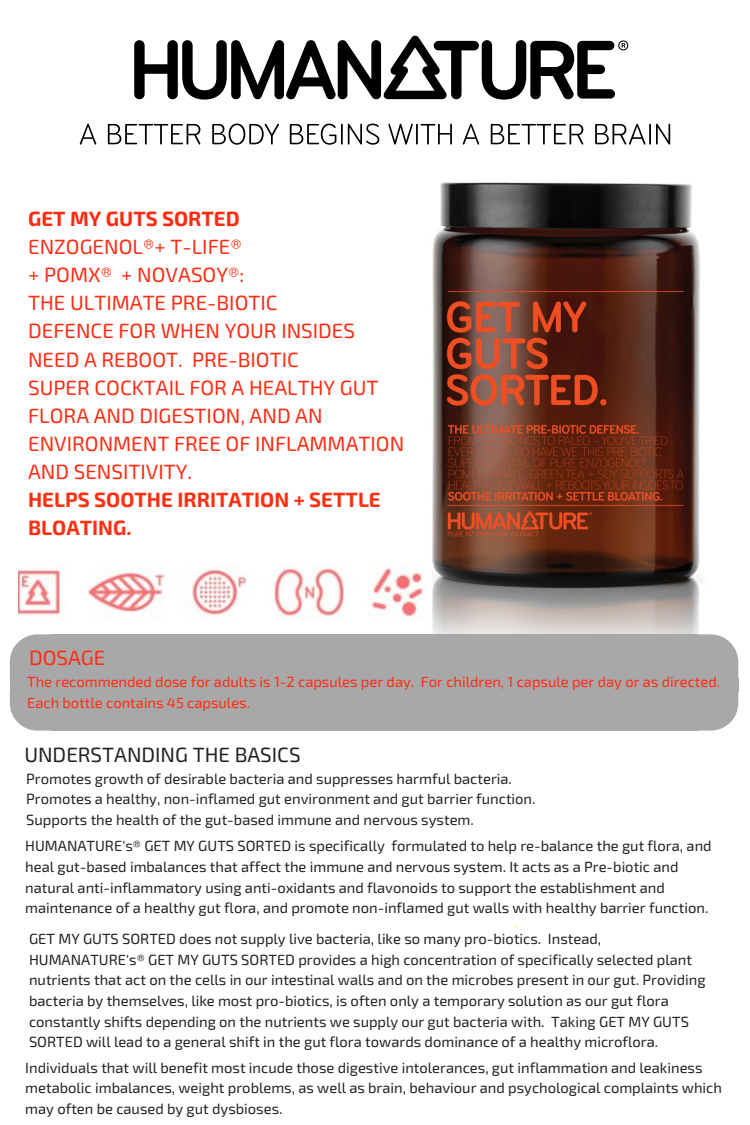
<style>
.page{position:relative;width:750px;height:1125px;background:#fff}
.page>*{position:absolute;margin:0;border:0;box-sizing:border-box;transform-origin:0 0}
.t1{font:20.62px/28.1px "Exo 2";color:#ff2b12}
.t2{font:700 20.62px/28.1px "Exo 2";color:#ff3012}
.t3{font:20.62px "Exo 2";color:#222}
.t4{font:17.62px "Vollkorn";color:#fff952}
.t5{font:14.75px/20.6px "Exo 2";color:#222}
.t6{font:14.75px/20.6px "Exo 2";color:#ff2b12}
.s1{font-weight:700}
.s2{color:#ff3012}
</style>
<div class="page">
<img style="left:400px;top:123px;width:339px;height:583px">
<img style="left:19px;top:559px;width:412px;height:63px">
<svg style="left:134px;top:36px;width:494px;height:64px"></svg>
<svg style="left:80px;top:124px;width:590px;height:21px"></svg>
<svg style="left:697px;top:634px;width:41px;height:44px"></svg>
<div style="left:696px;top:678px;width:42px;height:14px;background:#a8a8a8"></div>
<div style="left:36px;top:678px;width:691px;height:15px;background:#a8a8a8"></div>
<div style="left:51px;top:634px;width:646px;height:46px;background:#a8a8a8"></div>
<svg style="left:10px;top:634px;width:41px;height:44px"></svg>
<div style="left:10px;top:678px;width:42px;height:14px;background:#a8a8a8"></div>
<div style="left:51px;top:691px;width:646px;height:40px;background:#a8a8a8"></div>
<svg style="left:10px;top:692px;width:41px;height:39px"></svg>
<svg style="left:697px;top:692px;width:41px;height:39px"></svg>
<p class="t1" style="left:28px;top:204px;width:378px"><span class="s1">GET MY GUTS SORTED<br></span>ENZOGENOL<span class="s2">®</span>+ T-LIFE<span class="s2">®<br></span>+ POMX<span class="s2">®</span> + NOVASOY<span class="s2">®</span>:<br>THE ULTIMATE PRE-BIOTIC<br>DEFENCE FOR WHEN YOUR INSIDES<br>NEED A REBOOT. PRE-BIOTIC<br>SUPER COCKTAIL FOR A HEALTHY GUT<br>FLORA AND DIGESTION, AND AN<br>ENVIRONMENT FREE OF INFLAMMATION<br>AND SENSITIVITY.</p>
<h1 class="t2" style="left:28px;top:485px;width:354px">HELPS SOOTHE IRRITATION + SETTLE<br>BLOATING.</h1>
<h1 class="t1" style="left:29px;top:642px;width:78px">DOSAGE</h1>
<p class="t6" style="left:27px;top:671px;width:695px">The recommended dose for adults is 1-2 capsules per day. For children, 1 capsule per day or as directed.<br>Each bottle contains 45 capsules.</p>
<h1 class="t3" style="left:24px;top:742px;width:278px">UNDERSTANDING THE BASICS</h1>
<p class="t5" style="left:26px;top:768px;width:511px">Promotes growth of desirable bacteria and suppresses harmful bacteria.<br>Promotes a healthy, non-inflamed gut environment and gut barrier function.<br>Supports the health of the gut-based immune and nervous system.</p>
<p class="t5" style="left:25px;top:835px;width:688px">HUMANATURE's® GET MY GUTS SORTED is specifically formulated to help re-balance the gut flora, and heal gut-based imbalances that affect the immune and nervous system. It acts as a Pre-biotic and natural anti-inflammatory using anti-oxidants and flavonoids to support the establishment and maintenance of a healthy gut flora, and promote non-inflamed gut walls with healthy barrier function.</p>
<p class="t5" style="left:29px;top:928px;width:678px">GET MY GUTS SORTED does not supply live bacteria, like so many pro-biotics. Instead, HUMANATURE's® GET MY GUTS SORTED provides a high concentration of specifically selected plant nutrients that act on the cells in our intestinal walls and on the microbes present in our gut. Providing bacteria by themselves, like most pro-biotics, is often only a temporary solution as our gut flora constantly shifts depending on the nutrients we supply our gut bacteria with. Taking GET MY GUTS SORTED will lead to a general shift in the gut flora towards dominance of a healthy microflora.</p>
<p class="t5" style="left:25px;top:1056px;width:698px">Individuals that will benefit most incude those digestive intolerances, gut inflammation and leakiness metabolic imbalances, weight problems, as well as brain, behaviour and psychological complaints which may often be caused by gut dysbioses.</p>
<p class="t4" style="left:514px;top:910px;width:6px">.</p>
</div>
